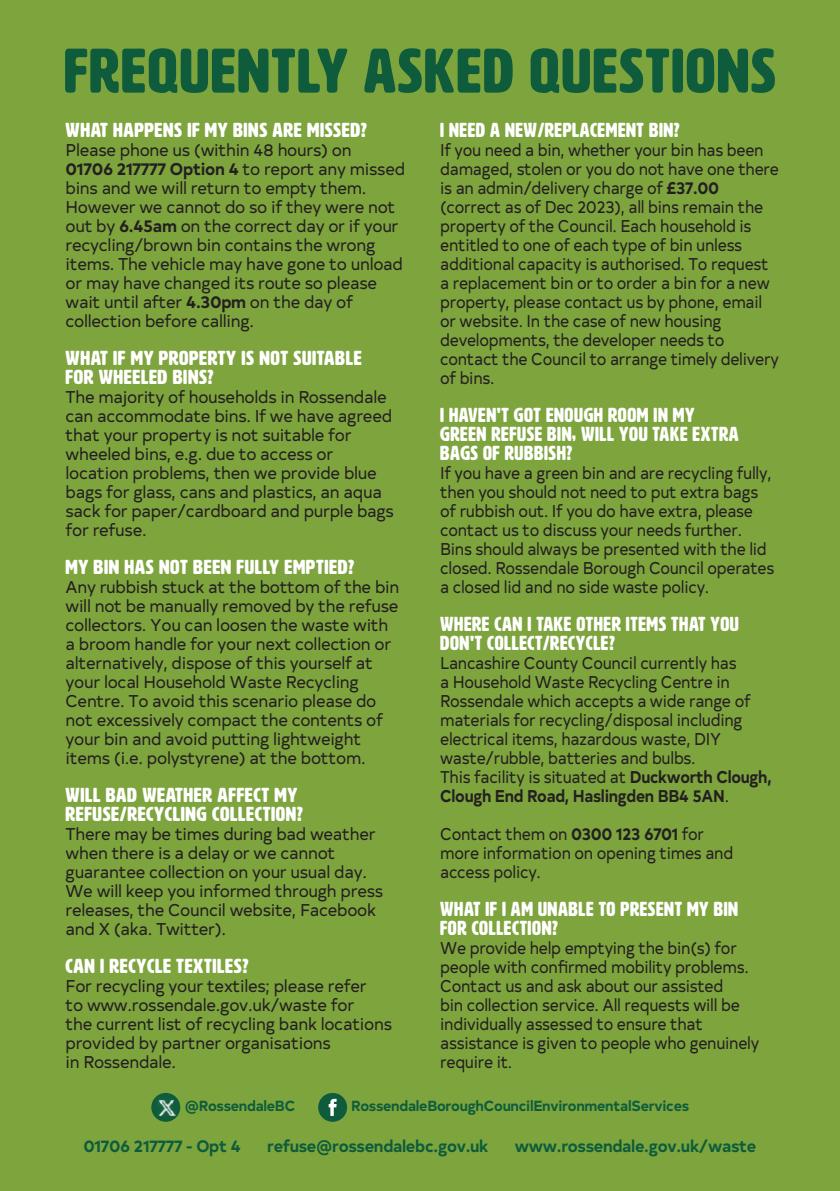
<style>
.page{position:relative;width:840px;height:1191px;background:#fff}
.page>*{position:absolute;margin:0;border:0;box-sizing:border-box;transform-origin:0 0}
.t1{font:62px "HWT Artz";letter-spacing:.03em;color:#0e5c3b}
.t2{font:20px/19px "HWT Artz";letter-spacing:.035em;color:#fff;scale:.94 1}
.t3{font:20px/19px "HWT Artz";letter-spacing:.035em;color:#fff}
.t4{font:17px/19px "Typold";letter-spacing:-.02em;color:#231f20;scale:.91 1}
.t5{font:17px/19px "Typold";letter-spacing:-.02em;color:#231f20;scale:.95 1}
.t6{font:700 16.6px "Typold";letter-spacing:-.02em;color:#0e5c3b;scale:.96 1}
.t7{font:700 14.6px "Typold";letter-spacing:-.02em;color:#0e5c3b;scale:.96 1}
.s1{font-weight:700}
</style>
<div class="page">
<div style="left:0;top:0;width:839px;height:1191px;background:#7ea43e"></div>
<div style="left:318px;top:1093px;width:29px;height:28px;background:#0e5c3b;border-radius:50%"></div>
<svg style="left:328px;top:1098px;width:8px;height:18px"></svg>
<div style="left:151px;top:1093px;width:29px;height:28px;background:#0e5c3b;border-radius:50%"></div>
<img style="left:157px;top:1099px;width:18px;height:17px">
<h1 class="t1" style="left:64px;top:38px;width:712px">FREQUENTLY ASKED QUESTIONS</h1>
<p class="t3" style="left:65px;top:121px;width:303px">WHAT HAPPENS IF MY BINS ARE MISSED?</p>
<p class="t5" style="left:65px;top:139px;width:359px">Please phone us (within 48 hours) on<br><span class="s1">01706 217777 Option 4</span> to report any missed bins and we will return to empty them.<br>However we cannot do so if they were not out by <span class="s1">6.45am</span> on the correct day or if your recycling/brown bin contains the wrong items. The vehicle may have gone to unload or may have changed its route so please wait until after <span class="s1">4.30pm</span> on the day of collection before calling.</p>
<p class="t3" style="left:65px;top:349px;width:297px">WHAT IF MY PROPERTY IS NOT SUITABLE<br>FOR WHEELED BINS?</p>
<p class="t5" style="left:65px;top:386px;width:347px">The majority of households in Rossendale can accommodate bins. If we have agreed that your property is not suitable for wheeled bins, e.g. due to access or location problems, then we provide blue bags for glass, cans and plastics, an aqua sack for paper/cardboard and purple bags for refuse.</p>
<p class="t3" style="left:65px;top:558px;width:290px">MY BIN HAS NOT BEEN FULLY EMPTIED?</p>
<p class="t5" style="left:65px;top:576px;width:352px">Any rubbish stuck at the bottom of the bin will not be manually removed by the refuse collectors. You can loosen the waste with a broom handle for your next collection or alternatively, dispose of this yourself at your local Household Waste Recycling Centre. To avoid this scenario please do not excessively compact the contents of your bin and avoid putting lightweight items (i.e. polystyrene) at the bottom.</p>
<p class="t3" style="left:65px;top:786px;width:239px">WILL BAD WEATHER AFFECT MY<br>REFUSE/RECYCLING COLLECTION?</p>
<p class="t5" style="left:65px;top:823px;width:335px">There may be times during bad weather when there is a delay or we cannot guarantee collection on your usual day.<br>We will keep you informed through press releases, the Council website, Facebook and X (aka. Twitter).</p>
<p class="t3" style="left:65px;top:957px;width:184px">CAN I RECYCLE TEXTILES?</p>
<p class="t5" style="left:65px;top:975px;width:345px">For recycling your textiles; please refer<br>to www.rossendale.gov.uk/waste for<br>the current list of recycling bank locations provided by partner organisations<br>in Rossendale.</p>
<p class="t2" style="left:440px;top:121px;width:256px">I NEED A NEW/REPLACEMENT BIN?</p>
<p class="t4" style="left:440px;top:139px;width:373px">If you need a bin, whether your bin has been damaged, stolen or you do not have one there is an admin/delivery charge of <span class="s1">£37.00 </span>(correct as of Dec 2023), all bins remain the property of the Council. Each household is entitled to one of each type of bin unless additional capacity is authorised. To request a replacement bin or to order a bin for a new property, please contact us by phone, email or website. In the case of new housing developments, the developer needs to contact the Council to arrange timely delivery of bins.</p>
<p class="t2" style="left:440px;top:406px;width:319px">I HAVEN'T GOT ENOUGH ROOM IN MY<br>GREEN REFUSE BIN, WILL YOU TAKE EXTRA<br>BAGS OF RUBBISH?</p>
<p class="t4" style="left:440px;top:462px;width:368px">If you have a green bin and are recycling fully, then you should not need to put extra bags of rubbish out. If you do have extra, please contact us to discuss your needs further.<br>Bins should always be presented with the lid closed. Rossendale Borough Council operates a closed lid and no side waste policy.</p>
<p class="t2" style="left:440px;top:615px;width:319px">WHERE CAN I TAKE OTHER ITEMS THAT YOU<br>DON'T COLLECT/RECYCLE?</p>
<p class="t4" style="left:440px;top:652px;width:365px">Lancashire County Council currently has<br>a Household Waste Recycling Centre in Rossendale which accepts a wide range of materials for recycling/disposal including electrical items, hazardous waste, DIY waste/rubble, batteries and bulbs.<br>This facility is situated at <span class="s1">Duckworth Clough, Clough End Road, Haslingden BB4 5AN</span>.</p>
<p class="t4" style="left:440px;top:823px;width:323px">Contact them on <span class="s1">0300 123 6701</span> for more information on opening times and access policy.</p>
<p class="t2" style="left:440px;top:900px;width:318px">WHAT IF I AM UNABLE TO PRESENT MY BIN<br>FOR COLLECTION?</p>
<p class="t4" style="left:440px;top:937px;width:352px">We provide help emptying the bin(s) for people with confirmed mobility problems.<br>Contact us and ask about our assisted<br>bin collection service. All requests will be individually assessed to ensure that assistance is given to people who genuinely require it.</p>
<p class="t7" style="left:185px;top:1094px;width:117px">@RossendaleBC</p>
<p class="t7" style="left:351px;top:1093px;width:353px">RossendaleBoroughCouncilEnvironmentalServices</p>
<p class="t6" style="left:83px;top:1132px;width:165px">01706 217777 - Opt 4</p>
<p class="t6" style="left:267px;top:1132px;width:232px">refuse@rossendalebc.gov.uk</p>
<p class="t6" style="left:514px;top:1132px;width:253px">www.rossendale.gov.uk/waste</p>
</div>
